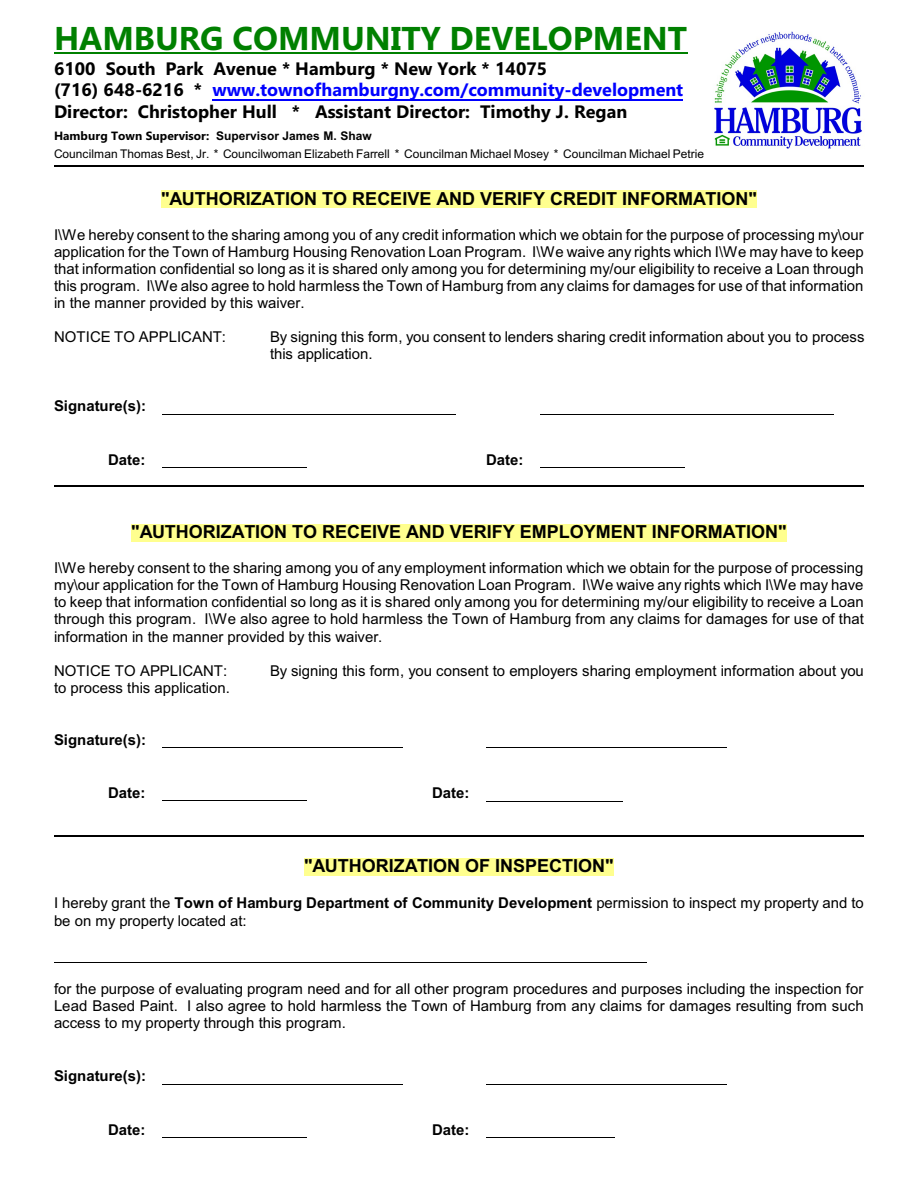
<style>
.page{position:relative;width:918px;height:1188px;background:#fff}
.page>*{position:absolute;margin:0;border:0;box-sizing:border-box;transform-origin:0 0}
.t1{font:700 33px "Gadugi";color:#008000}
.t2{font:700 18px/21.6px "Gadugi";color:#000}
.t3{font:700 18px "Arial";color:#000}
.t4{font:15px/17.1px "Arial";color:#000;text-align:justify}
.t5{font:700 15px "Arial";color:#000}
.t6{font:12px "Arial";color:#000}
.t7{font:700 12px "Gadugi";color:#000}
.s1{color:#00f}
.s2{font-family:"Arial"}
.s3{font-weight:700}
</style>
<div class="page">
<img style="left:714px;top:31px;width:148px;height:118px">
<hr style="left:54px;top:53px;width:633px;height:1px;background:#008000">
<hr style="left:212px;top:99px;width:471px;height:1px;background:#00f">
<div style="left:161px;top:190px;width:596px;height:18px;background:#ffff8f"></div>
<hr style="left:162px;top:414px;width:294px;height:1px;background:#000">
<hr style="left:540px;top:414px;width:294px;height:1px;background:#000">
<hr style="left:162px;top:467px;width:145px;height:1px;background:#000">
<hr style="left:540px;top:467px;width:145px;height:1px;background:#000">
<div style="left:131px;top:524px;width:656px;height:18px;background:#ffff8f"></div>
<hr style="left:162px;top:747px;width:240px;height:1px;background:#000">
<hr style="left:486px;top:747px;width:240px;height:1px;background:#000">
<hr style="left:162px;top:800px;width:145px;height:1px;background:#000">
<hr style="left:486px;top:801px;width:137px;height:1px;background:#000">
<div style="left:304px;top:858px;width:310px;height:18px;background:#ffff8f"></div>
<hr style="left:54px;top:962px;width:592px;height:1px;background:#000">
<hr style="left:162px;top:1084px;width:240px;height:1px;background:#000">
<hr style="left:486px;top:1084px;width:240px;height:1px;background:#000">
<hr style="left:162px;top:1137px;width:145px;height:1px;background:#000">
<hr style="left:486px;top:1137px;width:128px;height:1px;background:#000">
<hr style="left:54px;top:165px;width:810px;height:1px;background:#000">
<hr style="left:54px;top:485px;width:810px;height:2px;background:#000">
<hr style="left:54px;top:836px;width:810px;height:1px;background:#000">
<h1 class="t1" style="left:54px;top:25px;width:635px">HAMBURG COMMUNITY DEVELOPMENT</h1>
<p class="t2" style="left:54px;top:59px;width:631px">6100 South Park Avenue * Hamburg * New York * 14075<br>(716) 648-6216 * <span class="s1">www.townofhamburgny.com/community-development<br></span>Director: Christopher Hull * Assistant Director: Timothy J. Regan</p>
<p class="t7" style="left:54px;top:131px;width:319px">Hamburg Town Supervisor: <span class="s2">Supervisor James M. Shaw</span></p>
<p class="t6" style="left:54px;top:150px;width:652px">Councilman Thomas Best, Jr. * Councilwoman Elizabeth Farrell * Councilman Michael Mosey * Councilman Michael Petrie</p>
<p class="t3" style="left:161px;top:192px;width:597px">"AUTHORIZATION TO RECEIVE AND VERIFY CREDIT INFORMATION"</p>
<p class="t4" style="left:54px;top:227px;width:811px">I\We hereby consent to the sharing among you of any credit information which we obtain for the purpose of processing my\our application for the Town of Hamburg Housing Renovation Loan Program. I\We waive any rights which I\We may have to keep that information confidential so long as it is shared only among you for determining my/our eligibility to receive a Loan through this program. I\We also agree to hold harmless the Town of Hamburg from any claims for damages for use of that information in the manner provided by this waiver.</p>
<p class="t4" style="left:54px;top:330px;width:174px">NOTICE TO APPLICANT:</p>
<p class="t4" style="left:270px;top:330px;width:596px">By signing this form, you consent to lenders sharing credit information about you to process this application.</p>
<p class="t5" style="left:54px;top:400px;width:94px">Signature(s):</p>
<p class="t5" style="left:108px;top:454px;width:39px">Date:</p>
<p class="t5" style="left:486px;top:454px;width:39px">Date:</p>
<p class="t3" style="left:131px;top:525px;width:657px">"AUTHORIZATION TO RECEIVE AND VERIFY EMPLOYMENT INFORMATION"</p>
<p class="t4" style="left:54px;top:561px;width:811px">I\We hereby consent to the sharing among you of any employment information which we obtain for the purpose of processing my\our application for the Town of Hamburg Housing Renovation Loan Program. I\We waive any rights which I\We may have to keep that information confidential so long as it is shared only among you for determining my/our eligibility to receive a Loan through this program. I\We also agree to hold harmless the Town of Hamburg from any claims for damages for use of that information in the manner provided by this waiver.</p>
<p class="t4" style="left:54px;top:663px;width:175px">NOTICE TO APPLICANT:</p>
<p class="t4" style="left:270px;top:663px;width:595px">By signing this form, you consent to employers sharing employment information about you</p>
<p class="t4" style="left:54px;top:680px;width:177px">to process this application.</p>
<p class="t5" style="left:54px;top:734px;width:94px">Signature(s):</p>
<p class="t5" style="left:108px;top:787px;width:39px">Date:</p>
<p class="t5" style="left:432px;top:787px;width:39px">Date:</p>
<p class="t3" style="left:304px;top:859px;width:311px">"AUTHORIZATION OF INSPECTION"</p>
<p class="t4" style="left:54px;top:896px;width:811px">I hereby grant the <span class="s3">Town of Hamburg Department of Community Development</span> permission to inspect my property and to be on my property located at:</p>
<p class="t4" style="left:54px;top:982px;width:811px">for the purpose of evaluating program need and for all other program procedures and purposes including the inspection for Lead Based Paint. I also agree to hold harmless the Town of Hamburg from any claims for damages resulting from such access to my property through this program.</p>
<p class="t5" style="left:54px;top:1071px;width:94px">Signature(s):</p>
<p class="t5" style="left:108px;top:1124px;width:39px">Date:</p>
<p class="t5" style="left:432px;top:1124px;width:39px">Date:</p>
</div>
